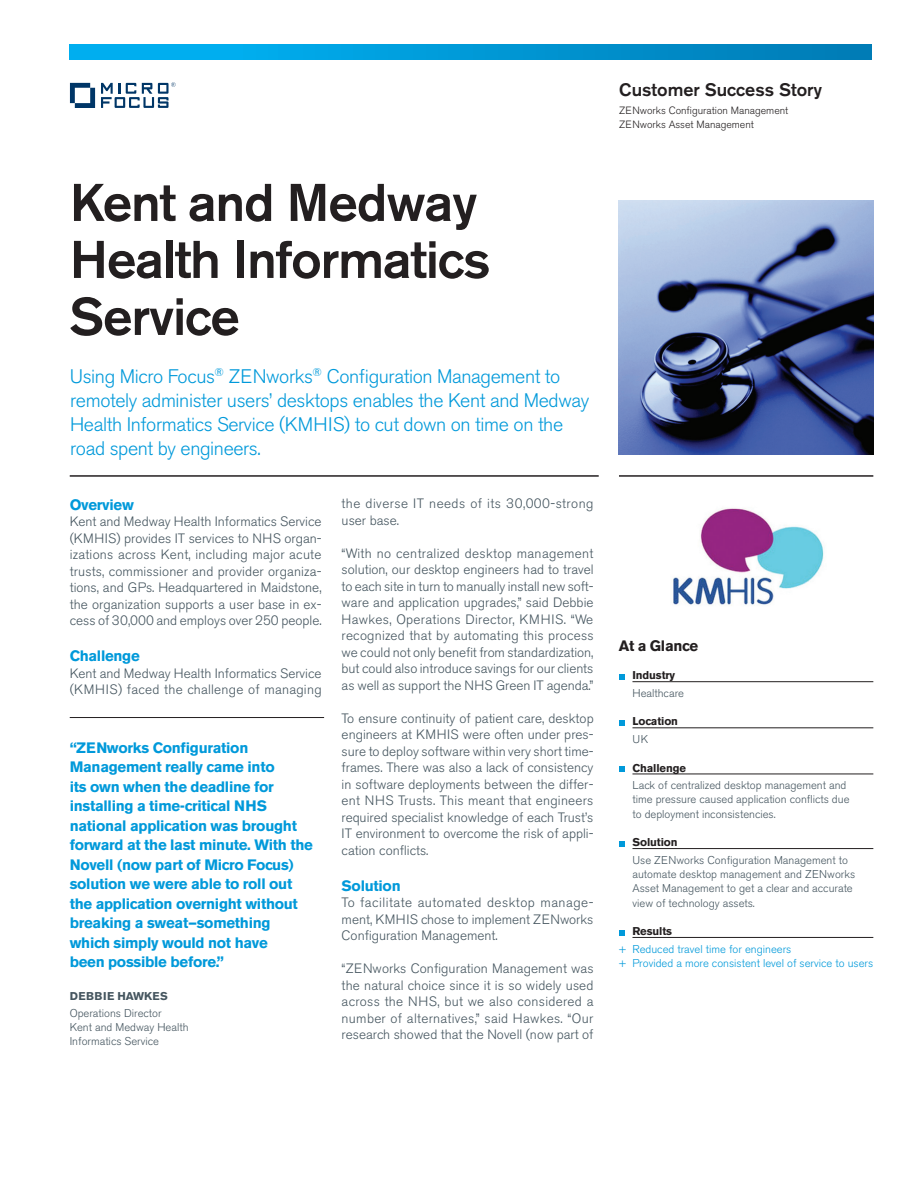
<style>
.page{position:relative;width:918px;height:1188px;background:#fff}
.page>*{position:absolute;margin:0;border:0;box-sizing:border-box;transform-origin:0 0}
.Main_Title__pg_1{font:500 52.5px/57px "Akzidenz Grotesk BE";letter-spacing:-.02em;color:#231f20}
.Intro__pg_1{font:300 19.5px/24px "Akzidenz Grotesk BE";letter-spacing:-.02em;color:#0099da}
.Customer_Success_Sto{font:500 18px "Akzidenz Grotesk BE";color:#231f20}
.Blue_quote_text__pg{font:700 15px/19.5px "Akzidenz Grotesk BE";letter-spacing:-.02em;color:#0099da}
.Blue_body_text_heads{font:700 15px "Akzidenz Grotesk BE";letter-spacing:-.02em;color:#0099da}
.Sidebar_At_a_Glance{font:700 15px "Akzidenz Grotesk BE";letter-spacing:-.02em;color:#231f20}
.Grey_body_text{font:300 13.5px/16.5px "Akzidenz Grotesk BE";color:#45555f;text-align:justify}
.Grey_body_text-2{font:300 13.5px/16.5px "Akzidenz Grotesk BE";letter-spacing:.03em;color:#45555f}
.Sidebar_text_below_l{font:300 11.25px/14.2px "Akzidenz Grotesk BE";color:#45555f}
.Sidebar_blue_Results{font:300 11.25px "Akzidenz Grotesk BE";color:#0099da}
.Quote_attribution_Na{font:300 11.25px/14.2px "Akzidenz Grotesk BE";color:#45555f}
.Sidebar_bold_bullets{font:700 11.25px "Akzidenz Grotesk BE";letter-spacing:-.01em;color:#231f20}
.Quote_attribution_Na-2{font:700 11.25px "Akzidenz Grotesk BE";letter-spacing:.04em;color:#45555f}
.Product_name_s___top{font:300 10.5px "Akzidenz Grotesk BE";color:#231f20}
</style>
<div class="page">
<hr style="left:70px;top:475px;width:529px;height:2px;background:#231f20">
<hr style="left:619px;top:475px;width:254px;height:2px;background:#231f20">
<img style="left:619px;top:201px;width:254px;height:254px">
<hr style="left:632px;top:681px;width:241px;height:1px;background:#231f20">
<hr style="left:632px;top:728px;width:241px;height:1px;background:#231f20">
<hr style="left:632px;top:774px;width:241px;height:1px;background:#231f20">
<hr style="left:632px;top:848px;width:241px;height:1px;background:#231f20">
<hr style="left:632px;top:937px;width:241px;height:1px;background:#231f20">
<svg style="left:619px;top:674px;width:5px;height:5px"></svg>
<svg style="left:619px;top:720px;width:5px;height:5px"></svg>
<svg style="left:619px;top:766px;width:5px;height:6px"></svg>
<svg style="left:619px;top:841px;width:5px;height:5px"></svg>
<svg style="left:619px;top:930px;width:5px;height:5px"></svg>
<img style="left:673px;top:508px;width:151px;height:98px">
<svg style="left:70px;top:45px;width:802px;height:14px;background:#0098d6"></svg>
<svg style="left:70px;top:83px;width:25px;height:25px"></svg>
<svg style="left:101px;top:82px;width:75px;height:26px"></svg>
<hr style="left:70px;top:717px;width:254px;height:1px;background:#231f20">
<p class="Main_Title__pg_1" style="left:69px;top:174px;width:423px">Kent and Medway<br>Health Informatics<br>Service</p>
<p class="Intro__pg_1" style="left:70px;top:365px;width:521px">Using Micro Focus<sup>®</sup> ZENworks<sup>®</sup> Configuration Management to remotely administer users’ desktops enables the Kent and Medway Health Informatics Service (KMHIS) to cut down on time on the road spent by engineers.</p>
<p class="Blue_body_text_heads" style="left:70px;top:496px;width:66px">Overview</p>
<p class="Grey_body_text" style="left:70px;top:514px;width:253px">Kent and Medway Health Informatics Service (KMHIS) provides IT services to NHS organ&shy;izations across Kent, including major acute trusts, commissioner and provider organiza&shy;tions, and GPs. Headquartered in Maidstone, the organization supports a user base in ex&shy;cess of 30,000 and employs over 250 people.</p>
<p class="Blue_body_text_heads" style="left:70px;top:647px;width:72px">Challenge</p>
<p class="Grey_body_text" style="left:70px;top:665px;width:253px">Kent and Medway Health Informatics Service (KMHIS) faced the challenge of managing</p>
<p class="Blue_quote_text__pg" style="left:70px;top:738px;width:245px">“ZENworks Configuration<br>Management really came into<br>its own when the deadline for installing a time-critical NHS national application was brought forward at the last minute. With the<br>Novell (now part of Micro Focus) solution we were able to roll out the application overnight without breaking a sweat—something which simply would not have<br>been possible before.”</p>
<p class="Quote_attribution_Na-2" style="left:70px;top:990px;width:100px">DEBBIE HAWKES</p>
<p class="Quote_attribution_Na" style="left:70px;top:1006px;width:93px">Operations Director</p>
<p class="Quote_attribution_Na" style="left:70px;top:1020px;width:120px">Kent and Medway Health<br>Informatics Service</p>
<p class="Grey_body_text-2" style="left:342px;top:496px;width:253px">the diverse IT needs of its 30,000-strong user base.</p>
<p class="Grey_body_text" style="left:342px;top:545px;width:254px">“With no centralized desktop management solution, our desktop engineers had to travel to each site in turn to manually install new soft&shy;ware and application upgrades,” said Debbie Hawkes, Operations Director, KMHIS. “We recognized that by automating this process we could not only benefit from standardization, but could also introduce savings for our clients as well as support the NHS Green IT agenda.”</p>
<p class="Grey_body_text" style="left:342px;top:710px;width:254px">To ensure continuity of patient care, desktop engineers at KMHIS were often under pres&shy;sure to deploy software within very short time&shy;frames. There was also a lack of consistency in software deployments between the differ&shy;ent NHS Trusts. This meant that engineers required specialist knowledge of each Trust’s IT environment to overcome the risk of appli&shy;cation conflicts.</p>
<p class="Blue_body_text_heads" style="left:342px;top:877px;width:61px">Solution</p>
<p class="Grey_body_text" style="left:342px;top:895px;width:253px">To facilitate automated desktop manage&shy;ment, KMHIS chose to implement ZENworks Configuration Management.</p>
<p class="Grey_body_text" style="left:342px;top:961px;width:253px">“ZENworks Configuration Management was the natural choice since it is so widely used across the NHS, but we also considered a number of alternatives,” said Hawkes. “Our research showed that the Novell (now part of</p>
<p class="Customer_Success_Sto" style="left:619px;top:78px;width:204px">Customer Success Story</p>
<p class="Product_name_s___top" style="left:619px;top:104px;width:171px">ZENworks Configuration Management</p>
<p class="Product_name_s___top" style="left:619px;top:118px;width:136px">ZENworks Asset Management</p>
<p class="Sidebar_At_a_Glance" style="left:619px;top:637px;width:81px">At a Glance</p>
<p class="Sidebar_bold_bullets" style="left:632px;top:669px;width:44px">Industry</p>
<p class="Sidebar_text_below_l" style="left:632px;top:686px;width:53px">Healthcare</p>
<p class="Sidebar_bold_bullets" style="left:632px;top:715px;width:47px">Location</p>
<p class="Sidebar_text_below_l" style="left:632px;top:732px;width:17px">UK</p>
<p class="Sidebar_bold_bullets" style="left:632px;top:761px;width:55px">Challenge</p>
<p class="Sidebar_text_below_l" style="left:632px;top:778px;width:219px">Lack of centralized desktop management and time pressure caused application conflicts due to deployment inconsistencies.</p>
<p class="Sidebar_bold_bullets" style="left:632px;top:836px;width:47px">Solution</p>
<p class="Sidebar_text_below_l" style="left:632px;top:853px;width:224px">Use ZENworks Configuration Management to automate desktop management and ZENworks Asset Management to get a clear and accurate view of technology assets.</p>
<p class="Sidebar_bold_bullets" style="left:632px;top:925px;width:41px">Results</p>
<p class="Sidebar_blue_Results" style="left:619px;top:943px;width:174px">+ Reduced travel time for engineers</p>
<p class="Sidebar_blue_Results" style="left:619px;top:957px;width:256px">+ Provided a more consistent level of service to users</p>
</div>
